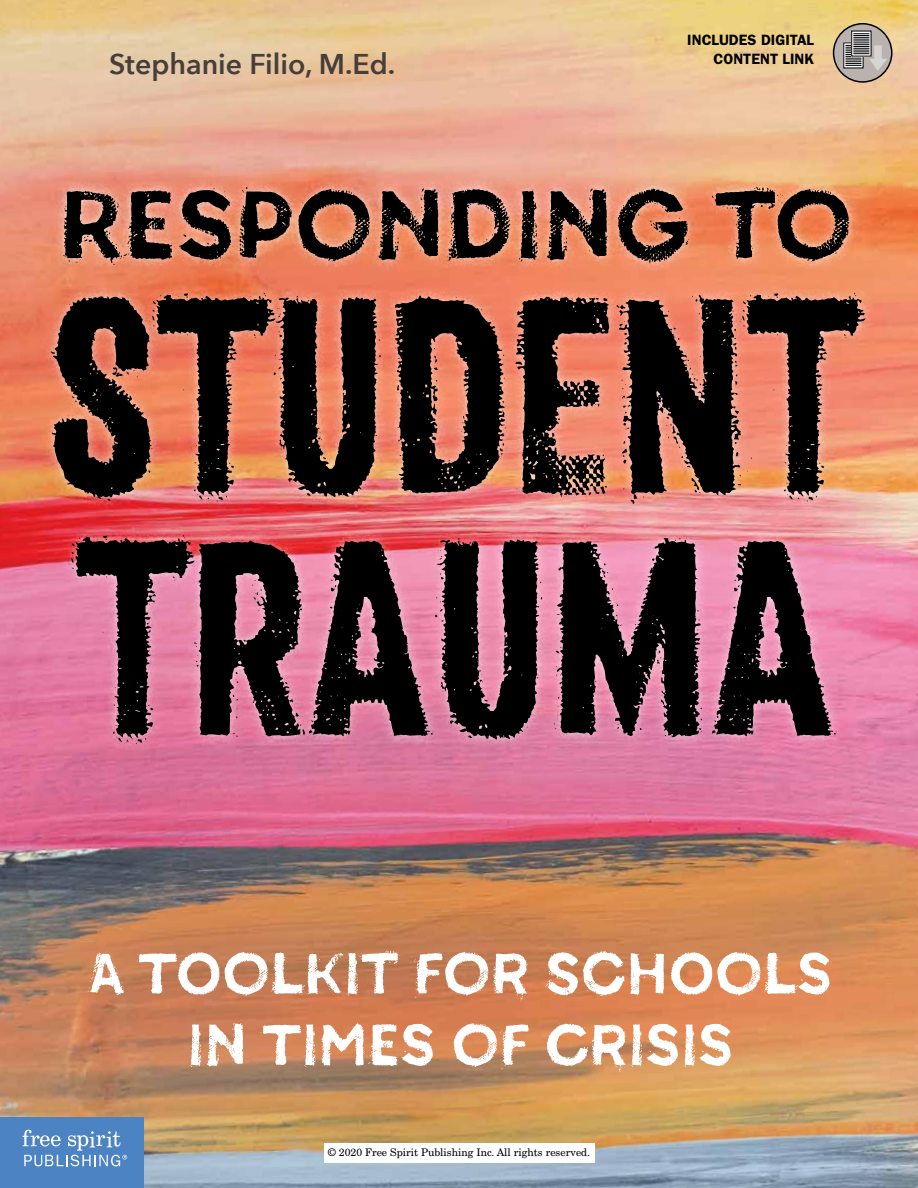
<style>
.page{position:relative;width:918px;height:1188px;background:#fff}
.page>*{position:absolute;margin:0;border:0;box-sizing:border-box;transform-origin:0 0}
.t1{font:267.75px/242.2px "Canvas 3 D Sans Kerned";letter-spacing:-.005em;color:#000}
.t2{font:85.2px "Canvas Basic Sans";color:#000}
.t3{font:51.45px/71.4px "Canvas Basic Sans";color:#fff;text-align:center}
.t4{font:600 28.5px "Avenir Next";color:#463e3b}
.t5{font:600 15px/18.8px "Franklin Gothic";color:#000;text-align:right}
.t6{font:10.5px "New Century Schlbk";color:#000}
</style>
<div class="page">
<img style="left:0;top:0;width:918px;height:1188px">
<div style="left:0;top:1118px;width:143px;height:70px;background:#4c83c3"></div>
<svg style="left:23px;top:1130px;width:104px;height:36px"></svg>
<svg style="left:834px;top:24px;width:58px;height:58px"></svg>
<div style="left:833px;top:23px;width:60px;height:60px;border:2px solid #000;border-radius:50%"></div>
<svg style="left:845px;top:33px;width:42px;height:38px;background:#9c9997"></svg>
<div style="left:41px;top:283px;width:835px;height:471px;background:#fff;opacity:.67"></div>
<div style="left:54px;top:177px;width:806px;height:98px;background:#fff;opacity:.75"></div>
<div style="left:324px;top:1144px;width:270px;height:19px;background:#fff"></div>
<h3 class="t4" style="left:109px;top:40px;width:288px">Stephanie Filio, M.Ed.</h3>
<h3 class="t5" style="left:687px;top:31px;width:128px">INCLUDES DIGITAL<br>CONTENT LINK</h3>
<h2 class="t2" style="left:58px;top:163px;width:796px">RESPONDING TO</h2>
<h1 class="t1" style="left:48px;top:278px;width:815px">STUDENT<br>TRAUMA</h1>
<h3 class="t3" style="left:88px;top:939px;width:746px">A TOOLKIT FOR SCHOOLS<br>IN TIMES OF CRISIS</h3>
<p class="t6" style="left:328px;top:1146px;width:264px">© 2020 Free Spirit Publishing Inc. All rights reserved.</p>
</div>
